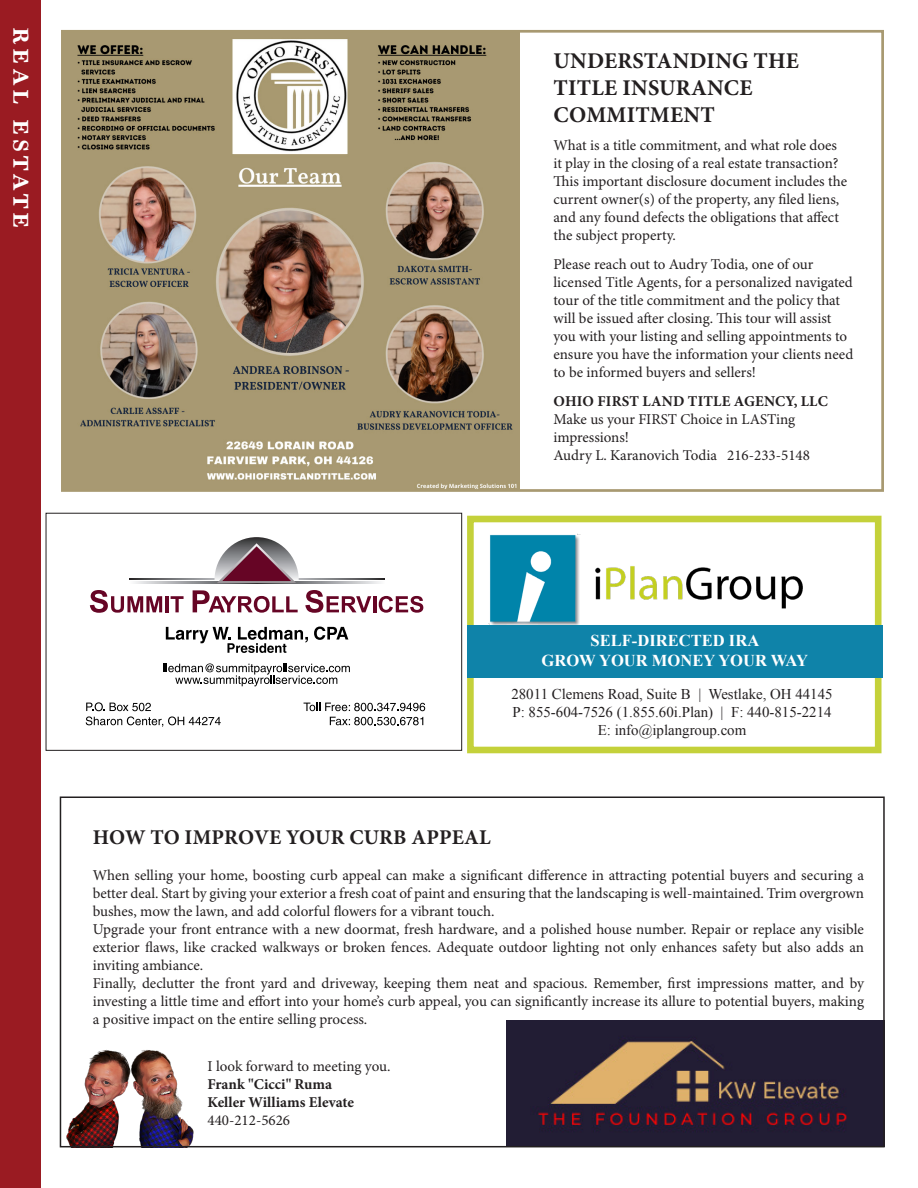
<style>
.page{position:relative;width:918px;height:1188px;background:#fff}
.page>*{position:absolute;margin:0;border:0;box-sizing:border-box;transform-origin:0 0}
.t1{font:700 22.5px/27px "Minion Pro";letter-spacing:.01em;color:#231f20}
.t2{font:700 22.5px "Marion";letter-spacing:.195em;color:#fff}
.t3{font:700 21px "Minion Pro";letter-spacing:.005em;color:#231f20}
.t4{font:700 16.5px "Times New Roman";color:#fff}
.t5{font:15px/18px "Minion Pro";color:#231f20}
.t6{font:700 15px "Minion Pro";letter-spacing:.005em;color:#231f20}
.t7{font:14.85px "Times New Roman";color:#231f20}
</style>
<div class="page">
<img style="left:61px;top:1050px;width:141px;height:98px">
<div style="left:0;top:0;width:40px;height:1188px;background:#9a1b22"></div>
<img style="left:65px;top:34px;width:455px;height:454px">
<div style="left:61px;top:30px;width:823px;height:462px;border:3px solid #a89971"></div>
<img style="left:506px;top:1021px;width:376px;height:123px">
<div style="left:60px;top:796px;width:825px;height:351px;border:2px solid #231f20"></div>
<img style="left:489px;top:534px;width:313px;height:92px">
<div style="left:467px;top:516px;width:415px;height:237px;border:7px solid #c4d13a"></div>
<div style="left:467px;top:626px;width:416px;height:52px;background:#0f83a9"></div>
<div style="left:46px;top:513px;width:416px;height:238px;border:1px solid #231f20"></div>
<svg style="left:90px;top:590px;width:72px;height:23px"></svg>
<hr style="left:165px;top:596px;width:4px;height:16px;background:#660525">
<svg style="left:171px;top:596px;width:13px;height:16px"></svg>
<svg style="left:193px;top:590px;width:105px;height:23px"></svg>
<svg style="left:305px;top:590px;width:66px;height:23px"></svg>
<hr style="left:373px;top:596px;width:3px;height:16px;background:#660525">
<svg style="left:379px;top:596px;width:44px;height:17px"></svg>
<svg style="left:299px;top:578px;width:85px;height:1px"></svg>
<svg style="left:129px;top:578px;width:86px;height:1px"></svg>
<svg style="left:299px;top:582px;width:81px;height:1px"></svg>
<svg style="left:134px;top:582px;width:81px;height:1px"></svg>
<svg style="left:215px;top:537px;width:84px;height:46px"></svg>
<svg style="left:314px;top:627px;width:34px;height:13px"></svg>
<svg style="left:166px;top:627px;width:142px;height:26px"></svg>
<svg style="left:86px;top:702px;width:135px;height:25px"></svg>
<svg style="left:304px;top:703px;width:121px;height:8px"></svg>
<svg style="left:330px;top:717px;width:93px;height:8px"></svg>
<svg style="left:163px;top:663px;width:187px;height:23px"></svg>
<p class="t2" style="left:34px;top:27px;width:203px;rotate:90deg">REAL ESTATE</p>
<p class="t1" style="left:554px;top:47px;width:247px">UNDERSTANDING THE</p>
<p class="t1" style="left:554px;top:74px;width:200px">TITLE INSURANCE<br>COMMITMENT</p>
<p class="t5" style="left:554px;top:137px;width:295px">What is a title commitment, and what role does it play in the closing of a real estate transaction?<br>This important disclosure document includes the current owner(s) of the property, any filed liens, and any found defects the obligations that affect the subject property.</p>
<p class="t5" style="left:554px;top:256px;width:301px">Please reach out to Audry Todia, one of our licensed Title Agents, for a personalized navigated tour of the title commitment and the policy that will be issued after closing. This tour will assist you with your listing and selling appointments to ensure you have the information your clients need to be informed buyers and sellers!</p>
<p class="t6" style="left:554px;top:391px;width:276px">OHIO FIRST LAND TITLE AGENCY, LLC</p>
<p class="t5" style="left:554px;top:411px;width:243px">Make us your FIRST Choice in LASTing impressions!</p>
<p class="t5" style="left:554px;top:447px;width:258px">Audry L. Karanovich Todia 216-233-5148</p>
<p class="t4" style="left:591px;top:629px;width:170px">SELF-DIRECTED IRA</p>
<p class="t4" style="left:542px;top:649px;width:268px">GROW YOUR MONEY YOUR WAY</p>
<p class="t7" style="left:511px;top:684px;width:323px">28011 Clemens Road, Suite B | Westlake, OH 44145</p>
<p class="t7" style="left:512px;top:702px;width:321px">P: 855-604-7526 (1.855.60i.Plan) | F: 440-815-2214</p>
<p class="t7" style="left:598px;top:720px;width:150px">E: info@iplangroup.com</p>
<p class="t3" style="left:93px;top:823px;width:400px">HOW TO IMPROVE YOUR CURB APPEAL</p>
<p class="t5" style="left:93px;top:867px;width:773px;text-align:justify">When selling your home, boosting curb appeal can make a significant difference in attracting potential buyers and securing a better deal. Start by giving your exterior a fresh coat of paint and ensuring that the landscaping is well-maintained. Trim overgrown bushes, mow the lawn, and add colorful flowers for a vibrant touch.</p>
<p class="t5" style="left:93px;top:921px;width:773px;text-align:justify">Upgrade your front entrance with a new doormat, fresh hardware, and a polished house number. Repair or replace any visible exterior flaws, like cracked walkways or broken fences. Adequate outdoor lighting not only enhances safety but also adds an inviting ambiance.</p>
<p class="t5" style="left:93px;top:975px;width:773px;text-align:justify">Finally, declutter the front yard and driveway, keeping them neat and spacious. Remember, first impressions matter, and by investing a little time and effort into your home’s curb appeal, you can significantly increase its allure to potential buyers, making a positive impact on the entire selling process.</p>
<p class="t5" style="left:207px;top:1058px;width:184px">I look forward to meeting you.</p>
<p class="t6" style="left:207px;top:1073px;width:126px">Frank "Cicci" Ruma</p>
<p class="t6" style="left:207px;top:1091px;width:148px">Keller Williams Elevate</p>
<p class="t5" style="left:207px;top:1112px;width:84px">440-212-5626</p>
</div>
